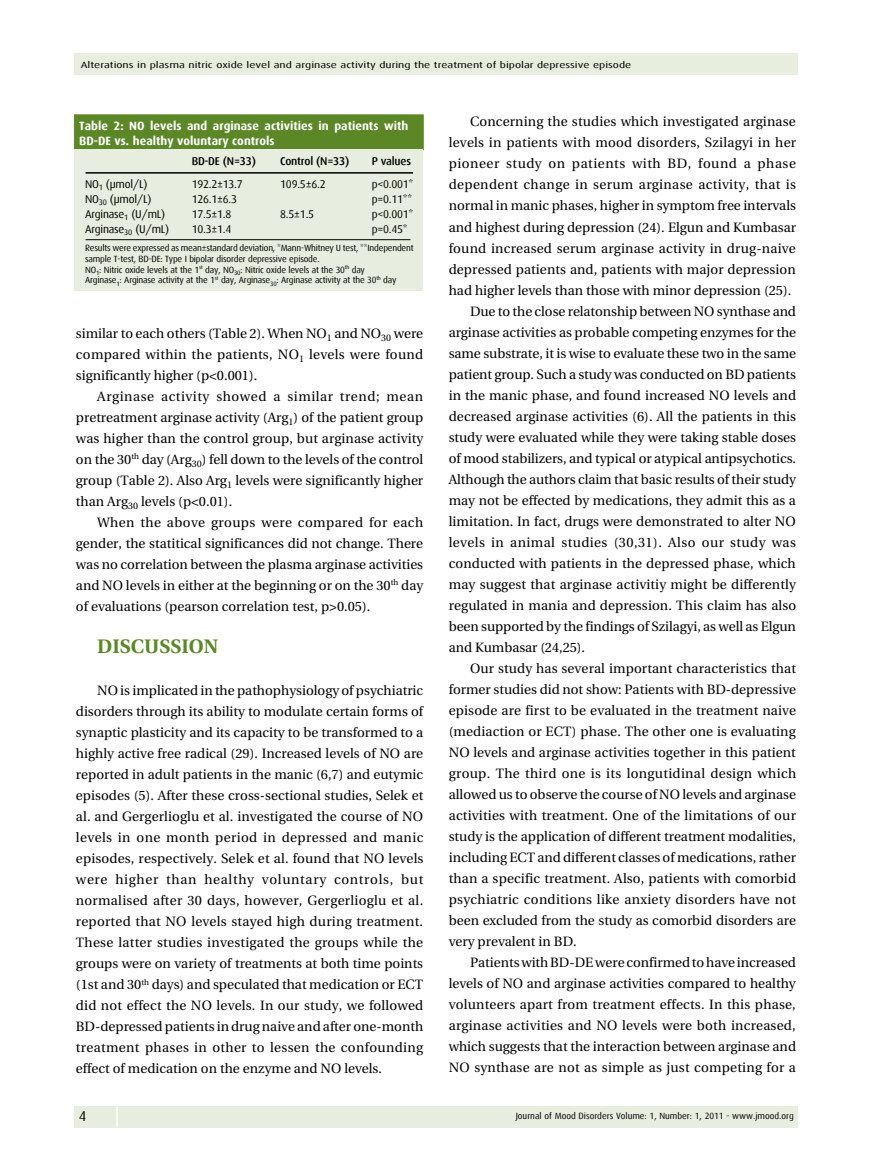
<style>
.page{position:relative;width:872px;height:1170px;background:#fff}
.page>*{position:absolute;margin:0;border:0;box-sizing:border-box;transform-origin:0 0}
.t1{font:19.5px "Utopia Bold Tr";color:#5c8727}
.t2{font:14.25px "Dax";color:#000}
.t3{font:13.5px/21px "Utopia Medium Tr";color:#000;text-align:justify}
.t4{font:13.5px "Utopia Medium Tr";letter-spacing:.02em;color:#000}
.t5{font:13.5px "Utopia Medium Tr";letter-spacing:.025em;color:#000}
.t6{font:13.5px "Utopia Medium Tr";letter-spacing:.03em;color:#000}
.t7{font:13.5px "Utopia Medium Tr";letter-spacing:.04em;color:#000}
.t8{font:700 12px/15px "Dax";color:#fff}
.t9{font:11.25px "Dax";letter-spacing:-.02em;color:#000}
.t10{font:500 11.25px "Dax";letter-spacing:-.02em;color:#000}
.t11{font:9px/10.8px "Dax";letter-spacing:-.02em;color:#000}
.t12{font:9px "Dax";color:#000;scale:1.3 1}
.t13{font:9px "Dax";color:#000}
</style>
<div class="page">
<div style="left:74px;top:1106px;width:723px;height:21px;background:#e7eddf"></div>
<hr style="left:116px;top:1106px;width:2px;height:21px;background:#fff">
<div style="left:74px;top:53px;width:723px;height:21px;background:#e7eddf"></div>
<div style="left:74px;top:115px;width:349px;height:35px;background:#5c8727"></div>
<div style="left:74px;top:149px;width:349px;height:142px;background:#e7eddf"></div>
<hr style="left:86px;top:172px;width:327px;height:2px;background:#000">
<hr style="left:86px;top:239px;width:324px;height:1px;background:#000">
<p class="t12" style="left:81px;top:59px;width:425px">Alterations in plasma nitric oxide level and arginase activity during the treatment of bipolar depressive episode</p>
<p class="t8" style="left:79px;top:118px;width:331px">Table 2: NO levels and arginase activities in patients with<br>BD-DE vs. healthy voluntary controls</p>
<p class="t10" style="left:192px;top:155px;width:66px">BD-DE (N=33)</p>
<p class="t10" style="left:280px;top:155px;width:71px">Control (N=33)</p>
<p class="t10" style="left:372px;top:155px;width:41px">P values</p>
<p class="t9" style="left:85px;top:177px;width:64px">NO<sub>1</sub> (µmol/L)</p>
<p class="t9" style="left:192px;top:177px;width:53px">192.2±13.7</p>
<p class="t9" style="left:280px;top:177px;width:47px">109.5±6.2</p>
<p class="t9" style="left:372px;top:177px;width:43px">p&lt;0.001*</p>
<p class="t9" style="left:85px;top:192px;width:68px">NO<sub>30</sub> (µmol/L)</p>
<p class="t9" style="left:192px;top:192px;width:47px">126.1±6.3</p>
<p class="t9" style="left:372px;top:192px;width:42px">p=0.11**</p>
<p class="t9" style="left:85px;top:207px;width:82px">Arginase<sub>1</sub> (U/mL)</p>
<p class="t9" style="left:192px;top:207px;width:41px">17.5±1.8</p>
<p class="t9" style="left:280px;top:207px;width:35px">8.5±1.5</p>
<p class="t9" style="left:372px;top:207px;width:43px">p&lt;0.001*</p>
<p class="t9" style="left:85px;top:222px;width:86px">Arginase<sub>30</sub> (U/mL)</p>
<p class="t9" style="left:192px;top:222px;width:41px">10.3±1.4</p>
<p class="t9" style="left:372px;top:222px;width:37px">p=0.45*</p>
<p class="t11" style="left:85px;top:242px;width:330px">Results were expressed as mean±standard deviation, *Mann-Whitney U test, **Independent sample T-test, BD-DE: Type I bipolar disorder depressive episode.<br>NO<sub>1</sub>: Nitric oxide levels at the 1<sup>st</sup> day, NO<sub>30</sub>: Nitric oxide levels at the 30<sup>th</sup> day<br>Arginase<sub>1</sub>: Arginase activity at the 1<sup>st</sup> day, Arginase<sub>30</sub>: Arginase activity at the 30<sup>th</sup> day</p>
<p class="t3" style="left:76px;top:323px;width:349px">similar to each others (Table 2). When NO<sub>1</sub> and NO<sub>30</sub> were compared within the patients, NO<sub>1</sub> levels were found significantly higher (p&lt;0.001).</p>
<p class="t3" style="left:76px;top:386px;width:349px;text-indent:21px">Arginase activity showed a similar trend; mean pretreatment arginase activity (Arg<sub>1</sub>) of the patient group was higher than the control group, but arginase activity on the 30<sup>th</sup> day (Arg<sub>30</sub>) fell down to the levels of the control group (Table 2). Also Arg<sub>1</sub> levels were significantly higher than Arg<sub>30</sub> levels (p&lt;0.01).</p>
<p class="t3" style="left:76px;top:512px;width:349px;text-indent:21px">When the above groups were compared for each gender, the statitical significances did not change. There was no correlation between the plasma arginase activities and NO levels in either at the beginning or on the 30<sup>th</sup> day of evaluations (pearson correlation test, p&gt;0.05).</p>
<h1 class="t1" style="left:97px;top:635px;width:123px">DISCUSSION</h1>
<p class="t3" style="left:76px;top:680px;width:349px;text-indent:21px">NO is implicated in the pathophysiology of psychiatric disorders through its ability to modulate certain forms of synaptic plasticity and its capacity to be transformed to a highly active free radical (29). Increased levels of NO are reported in adult patients in the manic (6,7) and eutymic episodes (5). After these cross-sectional studies, Selek et al. and Gergerlioglu et al. investigated the course of NO levels in one month period in depressed and manic episodes, respectively. Selek et al. found that NO levels were higher than healthy voluntary controls, but normalised after 30 days, however, Gergerlioglu et al. reported that NO levels stayed high during treatment.<br>These latter studies investigated the groups while the groups were on variety of treatments at both time points (1st and 30<sup>th</sup> days) and speculated that medication or ECT did not effect the NO levels. In our study, we followed BD-depressed patients in drug naive and after one-month treatment phases in other to lessen the confounding effect of medication on the enzyme and NO levels.</p>
<p class="t3" style="left:470px;top:111px;width:327px">Concerning the studies which investigated arginase</p>
<p class="t4" style="left:449px;top:135px;width:349px">levels in patients with mood disorders, Szilagyi in her</p>
<p class="t7" style="left:449px;top:156px;width:349px">pioneer study on patients with BD, found a phase</p>
<p class="t5" style="left:449px;top:177px;width:349px">dependent change in serum arginase activity, that is</p>
<p class="t3" style="left:449px;top:195px;width:349px">normal in manic phases, higher in symptom free intervals</p>
<p class="t3" style="left:449px;top:216px;width:349px">and highest during depression (24). Elgun and Kumbasar</p>
<p class="t3" style="left:449px;top:237px;width:348px">found increased serum arginase activity in drug-naive</p>
<p class="t3" style="left:449px;top:258px;width:348px">depressed patients and, patients with major depression</p>
<p class="t3" style="left:449px;top:279px;width:344px">had higher levels than those with minor depression (25).</p>
<p class="t3" style="left:470px;top:300px;width:327px">Due to the close relatonship between NO synthase and</p>
<p class="t3" style="left:449px;top:321px;width:349px">arginase activities as probable competing enzymes for the</p>
<p class="t3" style="left:449px;top:342px;width:349px">same substrate, it is wise to evaluate these two in the same</p>
<p class="t3" style="left:449px;top:363px;width:349px">patient group. Such a study was conducted on BD patients</p>
<p class="t3" style="left:449px;top:384px;width:349px">in the manic phase, and found increased NO levels and</p>
<p class="t3" style="left:449px;top:405px;width:349px">decreased arginase activities (6). All the patients in this</p>
<p class="t3" style="left:449px;top:426px;width:349px">study were evaluated while they were taking stable doses</p>
<p class="t3" style="left:449px;top:447px;width:349px">of mood stabilizers, and typical or atypical antipsychotics.</p>
<p class="t3" style="left:449px;top:468px;width:349px">Although the authors claim that basic results of their study</p>
<p class="t3" style="left:449px;top:489px;width:349px">may not be effected by medications, they admit this as a</p>
<p class="t3" style="left:449px;top:510px;width:348px">limitation. In fact, drugs were demonstrated to alter NO</p>
<p class="t6" style="left:449px;top:534px;width:349px">levels in animal studies (30,31). Also our study was</p>
<p class="t3" style="left:449px;top:552px;width:348px">conducted with patients in the depressed phase, which</p>
<p class="t3" style="left:449px;top:573px;width:349px">may suggest that arginase activitiy might be differently</p>
<p class="t3" style="left:449px;top:594px;width:349px">regulated in mania and depression. This claim has also</p>
<p class="t3" style="left:449px;top:615px;width:349px">been supported by the findings of Szilagyi, as well as Elgun</p>
<p class="t3" style="left:449px;top:636px;width:138px">and Kumbasar (24,25).</p>
<p class="t3" style="left:470px;top:657px;width:327px">Our study has several important characteristics that</p>
<p class="t3" style="left:449px;top:678px;width:349px">former studies did not show: Patients with BD-depressive</p>
<p class="t3" style="left:449px;top:699px;width:349px">episode are first to be evaluated in the treatment naive</p>
<p class="t3" style="left:449px;top:720px;width:348px">(mediaction or ECT) phase. The other one is evaluating</p>
<p class="t3" style="left:449px;top:741px;width:349px">NO levels and arginase activities together in this patient</p>
<p class="t5" style="left:449px;top:765px;width:349px">group. The third one is its longutidinal design which</p>
<p class="t3" style="left:449px;top:784px;width:349px">allowed us to observe the course of NO levels and arginase</p>
<p class="t3" style="left:449px;top:805px;width:349px">activities with treatment. One of the limitations of our</p>
<p class="t3" style="left:449px;top:826px;width:349px">study is the application of different treatment modalities,</p>
<p class="t3" style="left:449px;top:847px;width:349px">including ECT and different classes of medications, rather</p>
<p class="t3" style="left:449px;top:868px;width:349px">than a specific treatment. Also, patients with comorbid</p>
<p class="t4" style="left:449px;top:891px;width:349px">psychiatric conditions like anxiety disorders have not</p>
<p class="t3" style="left:449px;top:910px;width:349px">been excluded from the study as comorbid disorders are</p>
<p class="t3" style="left:449px;top:931px;width:130px">very prevalent in BD.</p>
<p class="t3" style="left:470px;top:952px;width:327px">Patients with BD-DE were confirmed to have increased</p>
<p class="t3" style="left:449px;top:973px;width:348px">levels of NO and arginase activities compared to healthy</p>
<p class="t3" style="left:449px;top:994px;width:348px">volunteers apart from treatment effects. In this phase,</p>
<p class="t3" style="left:449px;top:1015px;width:348px">arginase activities and NO levels were both increased,</p>
<p class="t3" style="left:449px;top:1036px;width:349px">which suggests that the interaction between arginase and</p>
<p class="t3" style="left:449px;top:1057px;width:349px">NO synthase are not as simple as just competing for a</p>
<p class="t2" style="left:79px;top:1108px;width:9px">4</p>
<p class="t13" style="left:515px;top:1111px;width:279px">Journal of Mood Disorders Volume: 1, Number: 1, 2011 - www.jmood.org</p>
</div>
